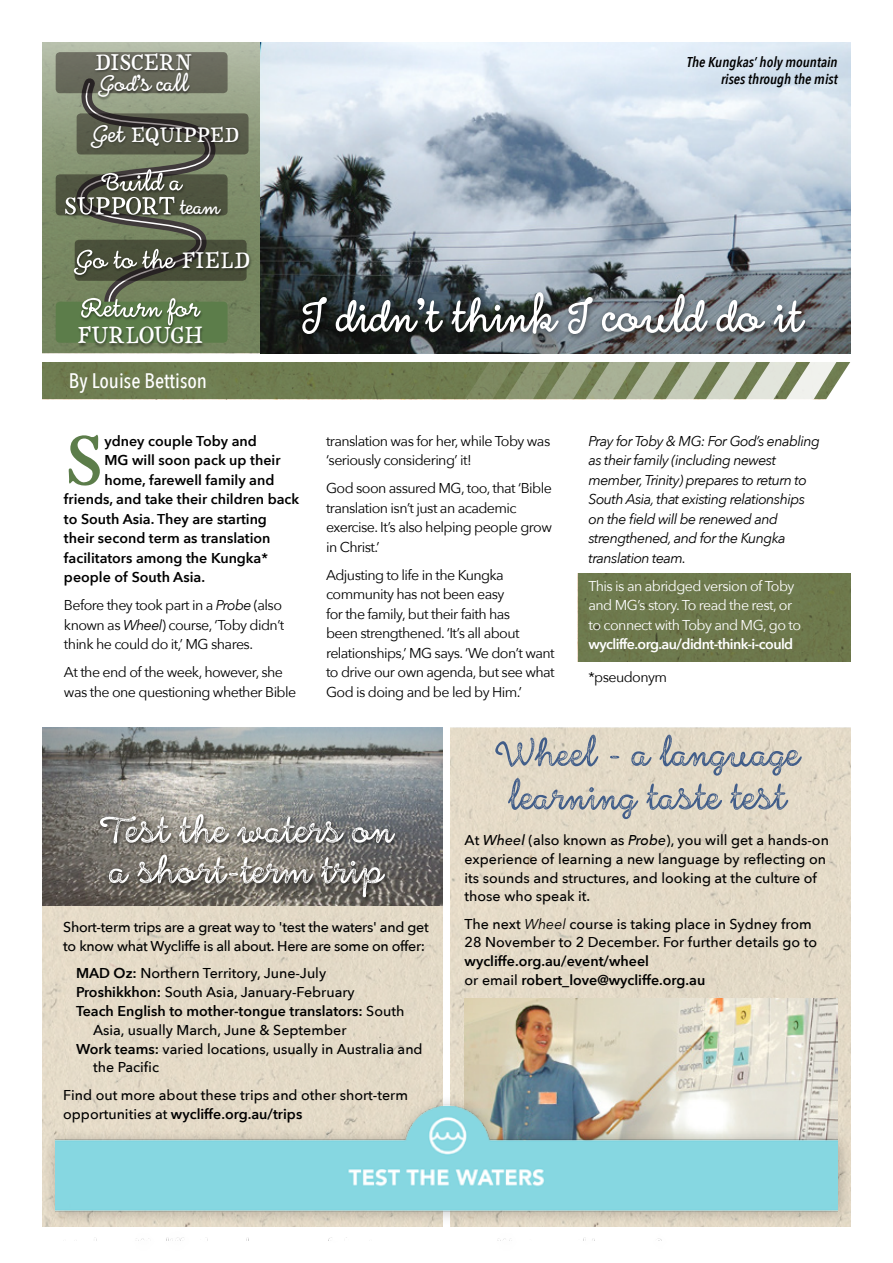
<style>
.page{position:relative;width:893px;height:1263px;background:#fff}
.page>*{position:absolute;margin:0;border:0;box-sizing:border-box;transform-origin:0 0}
.t1{font:152.1px "HMS Gilbert Serif";color:#5c7d4a}
.t2{font:96px "HMS Gilbert Script";letter-spacing:-.005em;color:#fff}
.t3{font:79.5px "HMS Gilbert Script Printed";color:#415d89}
.t4{font:79.5px "HMS Gilbert Script Printed";color:#fff}
.t5{font:54.15px "HMS Gilbert Script";letter-spacing:-.005em;color:#fff}
.t6{font:52.05px "HMS Gilbert Serif";letter-spacing:-.02em;color:#fff}
.t7{font:49.5px "HMS Gilbert Serif";letter-spacing:-.02em;color:#fff}
.t8{font:48px "HMS Gilbert Serif";letter-spacing:-.02em;color:#fff}
.t9{font:47.1px "HMS Gilbert Script";letter-spacing:-.005em;color:#fff}
.t10{font:44.1px "HMS Gilbert Serif";letter-spacing:-.02em;color:#fff}
.t11{font:500 21px "Avenir Next Condensed";color:#fff}
.t12{font:14.25px/19.5px "Avenir Next";letter-spacing:-.04em;color:#000}
.t13{font:500 14.25px/18.8px "Avenir Next";color:#000}
.t14{font:600 14.25px/18.8px "Avenir Next";color:#000}
.t15{font:italic 14.25px/19.5px "Avenir Next";letter-spacing:-.04em;color:#000}
.t16{font:500 14.25px/18.8px "Avenir Next";letter-spacing:-.02em;color:#000}
.t17{font:14.25px/19.5px "Avenir Next";letter-spacing:-.04em;color:#fff}
.t18{font:italic 600 14.25px/16.5px "Avenir Next Condensed";color:#000;text-align:right}
.t19{font:600 14.25px "Avenir Next";letter-spacing:-.04em;color:#fff}
.s1{font-family:"HMS Gilbert Script";font-size:49.95px}
.s2{font-family:"HMS Gilbert Script";font-size:43.95px}
.s3{font-family:"HMS Gilbert Serif";font-size:47.85px}
.s4{font-style:italic}
.s5{font-weight:600}
.s6{font-weight:500}
.s7{font-weight:400;font-style:italic}
</style>
<div class="page">
<img style="left:42px;top:43px;width:219px;height:310px">
<svg style="left:64px;top:93px;width:159px;height:209px;background:#7c876a"></svg>
<div style="left:56px;top:52px;width:172px;height:41px;background:#696a5c;border-radius:4px"></div>
<div style="left:94px;top:53px;width:100px;height:47px;background:#000;opacity:.5"></div>
<svg style="left:77px;top:113px;width:172px;height:41px;background:#545647"></svg>
<div style="left:90px;top:123px;width:151px;height:27px;background:#000;opacity:.5"></div>
<div style="left:56px;top:174px;width:172px;height:41px;background:#4f5440;border-radius:4px"></div>
<svg style="left:75px;top:240px;width:172px;height:41px;background:#484d39"></svg>
<div style="left:73px;top:248px;width:179px;height:30px;background:#000;opacity:.5"></div>
<div style="left:56px;top:302px;width:172px;height:41px;background:#5c7d4a;border-radius:4px"></div>
<img style="left:261px;top:43px;width:590px;height:310px">
<div style="left:299px;top:289px;width:513px;height:53px;background:#000;opacity:.5"></div>
<div style="left:42px;top:363px;width:423px;height:36px;background:#6f7c50"></div>
<svg style="left:465px;top:362px;width:386px;height:38px;background:#a2aa8d"></svg>
<div style="left:578px;top:574px;width:273px;height:88px;background:#6d794c"></div>
<div style="left:63px;top:168px;width:161px;height:50px;background:#000;opacity:.5"></div>
<div style="left:77px;top:297px;width:128px;height:50px;background:#000;opacity:.5"></div>
<div style="left:42px;top:905px;width:400px;height:322px;background:#e3dac7"></div>
<img style="left:42px;top:728px;width:400px;height:177px">
<div style="left:451px;top:728px;width:400px;height:365px;background:#e3d9c7"></div>
<img style="left:465px;top:998px;width:373px;height:85px">
<div style="left:43px;top:1093px;width:810px;height:162px;background:#000;opacity:.25"></div>
<img style="left:56px;top:1083px;width:782px;height:157px">
<div style="left:97px;top:811px;width:304px;height:92px;background:#000;opacity:.7"></div>
<h3 class="t8" style="left:94px;top:26px;width:101px">DISCERN</h3>
<h3 class="t9" style="left:98px;top:47px;width:92px">God's call</h3>
<h3 class="t10" style="left:91px;top:100px;width:150px"><span class="s1">Get</span> EQUIPPED</h3>
<h3 class="t5" style="left:101px;top:140px;width:82px">Build a</h3>
<h3 class="t6" style="left:64px;top:166px;width:158px">SUPPORT <span class="s2">team</span></h3>
<h3 class="t5" style="left:74px;top:218px;width:178px">Go to the <span class="s3">FIELD</span></h3>
<h3 class="t5" style="left:81px;top:266px;width:120px">Return for</h3>
<h3 class="t7" style="left:77px;top:297px;width:129px">FURLOUGH</h3>
<h3 class="t11" style="left:69px;top:368px;width:140px">By Louise Bettison</h3>
<p class="t18" style="left:687px;top:54px;width:152px">The Kungkas’ holy mountain rises through the mist</p>
<h2 class="t2" style="left:302px;top:242px;width:502px">I didn’t think I could do it</h2>
<h1 class="t1" style="left:64px;top:343px;width:42px">S</h1>
<p class="t14" style="left:104px;top:431px;width:154px">ydney couple Toby and</p>
<p class="t14" style="left:104px;top:451px;width:178px">MG will soon pack up their</p>
<p class="t14" style="left:104px;top:470px;width:171px">home, farewell family and</p>
<p class="t14" style="left:64px;top:490px;width:237px">friends, and take their children back</p>
<p class="t14" style="left:64px;top:509px;width:204px">to South Asia. They are starting</p>
<p class="t14" style="left:64px;top:529px;width:208px">their second term as translation</p>
<p class="t14" style="left:64px;top:548px;width:206px">facilitators among the Kungka*</p>
<p class="t14" style="left:64px;top:568px;width:143px">people of South Asia.</p>
<p class="t12" style="left:64px;top:596px;width:222px">Before they took part in a <span class="s4">Probe</span> (also known as <span class="s4">Wheel</span>) course, ‘Toby didn’t think he could do it,’ MG shares.</p>
<p class="t12" style="left:64px;top:663px;width:234px">At the end of the week, however, she was the one questioning whether Bible</p>
<p class="t12" style="left:326px;top:431px;width:226px">translation was for her, while Toby was ‘seriously considering’ it!</p>
<p class="t12" style="left:326px;top:479px;width:227px">God soon assured MG, too, that ‘Bible translation isn’t just an academic exercise. It’s also helping people grow in Christ.’</p>
<p class="t12" style="left:326px;top:565px;width:230px">Adjusting to life in the Kungka community has not been easy<br>for the family, but their faith has<br>been strengthened. ‘It’s all about relationships,’ MG says. ‘We don’t want to drive our own agenda, but see what God is doing and be led by Him.’</p>
<p class="t15" style="left:588px;top:431px;width:233px">Pray for Toby &amp; MG: For God’s enabling as their family (including newest member, Trinity) prepares to return to South Asia, that existing relationships on the field will be renewed and strengthened, and for the Kungka translation team.</p>
<p class="t17" style="left:588px;top:576px;width:214px">This is an abridged version of Toby and MG’s story. To read the rest, or to connect with Toby and MG, go to</p>
<p class="t19" style="left:588px;top:636px;width:206px">wycliffe.org.au/didnt-think-i-could</p>
<p class="t12" style="left:588px;top:667px;width:80px">*pseudonym</p>
<h3 class="t4" style="left:100px;top:768px;width:295px">Test the waters on</h3>
<h3 class="t4" style="left:110px;top:809px;width:275px">a short-term trip</h3>
<p class="t16" style="left:63px;top:918px;width:367px">Short-term trips are a great way to 'test the waters' and get to know what Wycliffe is all about. Here are some on offer:</p>
<p class="t13" style="left:76px;top:964px;width:252px"><span class="s5">MAD Oz:</span> Northern Territory, June-July</p>
<p class="t13" style="left:76px;top:983px;width:280px"><span class="s5">Proshikkhon:</span> South Asia, January-February</p>
<p class="t14" style="left:76px;top:1001px;width:330px">Teach English to mother-tongue translators: <span class="s6">South</span></p>
<p class="t13" style="left:93px;top:1020px;width:255px">Asia, usually March, June &amp; September</p>
<p class="t13" style="left:76px;top:1039px;width:348px"><span class="s5">Work teams:</span> varied locations, usually in Australia and</p>
<p class="t13" style="left:93px;top:1058px;width:68px">the Pacific</p>
<p class="t13" style="left:63px;top:1085px;width:346px;line-height:19.5px">Find out more about these trips and other short-term opportunities at <span class="s5">wycliffe.org.au/trips</span></p>
<h3 class="t3" style="left:495px;top:692px;width:306px">Wheel - a language</h3>
<h3 class="t3" style="left:509px;top:735px;width:279px">learning taste test</h3>
<p class="t13" style="left:465px;top:831px;width:366px">At <span class="s4">Wheel</span> (also known as <span class="s4">Probe</span>), you will get a hands-on experience of learning a new language by reflecting on its sounds and structures, and looking at the culture of those who speak it.</p>
<p class="t13" style="left:465px;top:914px;width:354px">The next <span class="s7">Wheel</span> course is taking place in Sydney from<br>28 November to 2 December. For further details go to</p>
<p class="t14" style="left:465px;top:952px;width:242px">wycliffe.org.au/event/wheel<br><span class="s6">or email</span> robert_love@wycliffe.org.au</p>
</div>
